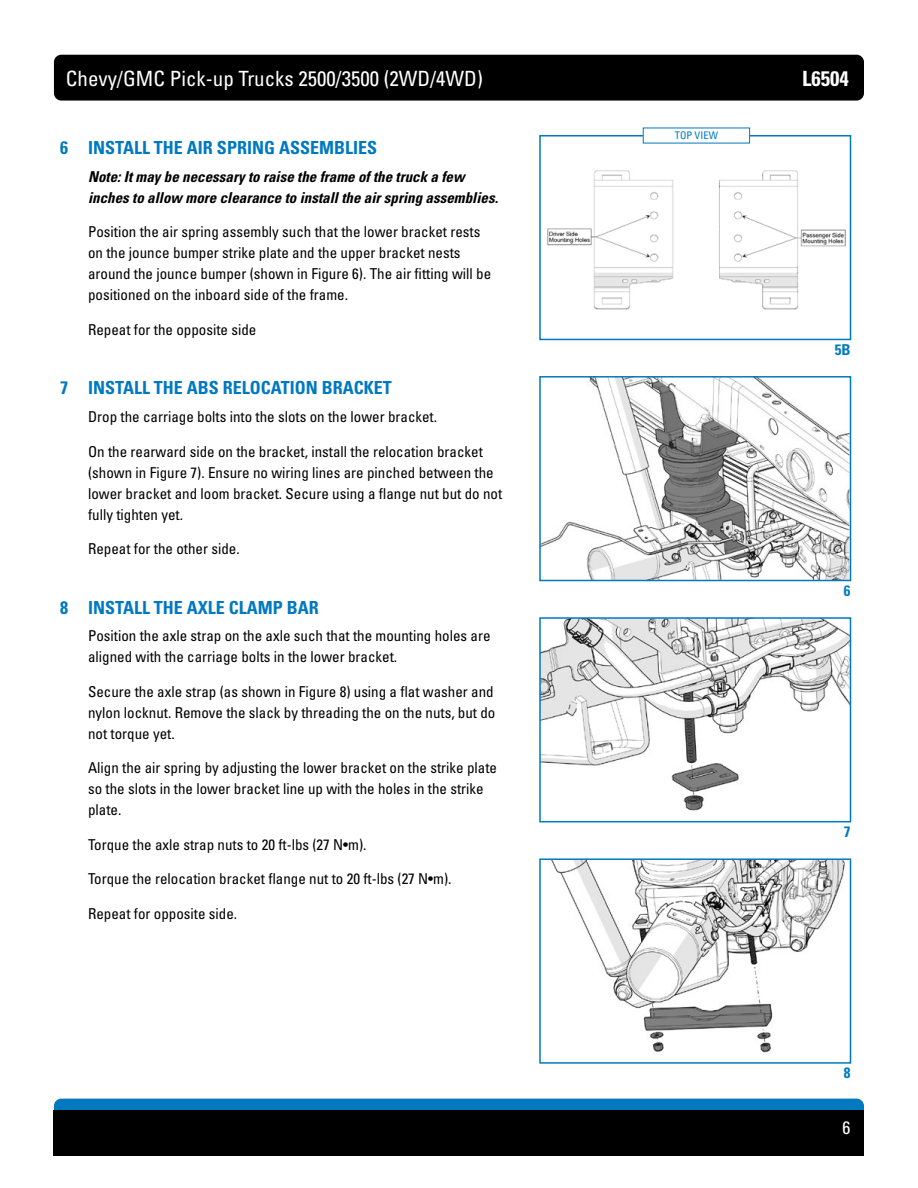
<style>
.page{position:relative;width:918px;height:1188px;background:#fff}
.page>*{position:absolute;margin:0;border:0;box-sizing:border-box;transform-origin:0 0}
.t1{font:condensed 21px "Univers LT Std";color:#fff}
.t2{font:700 condensed 21px "Univers LT Std";color:#fff}
.t3{font:700 condensed 18px "Univers LT Std";color:#0079c1}
.t4{font:condensed 18px "Univers LT Std";color:#fff}
.t5{font:condensed 15px/21px "Univers LT Std";color:#000}
.t6{font:italic 700 condensed 15px/21px "Univers LT Std";color:#000}
.t7{font:700 condensed 15px "Univers LT Std";color:#0079c1}
.t8{font:condensed 10.5px "Univers LT Std";color:#0079c1}
</style>
<div class="page">
<div style="left:54px;top:55px;width:810px;height:46px;background:#000;border-radius:7px"></div>
<div style="left:54px;top:1099px;width:810px;height:45px;background:#0079c1;border-radius:7px"></div>
<div style="left:54px;top:1110px;width:810px;height:46px;background:#000"></div>
<img style="left:542px;top:379px;width:306px;height:199px">
<div style="left:539px;top:376px;width:312px;height:205px;border:2px solid #0079c1"></div>
<img style="left:547px;top:138px;width:299px;height:172px">
<div style="left:539px;top:135px;width:312px;height:205px;border:2px solid #0079c1"></div>
<img style="left:551px;top:861px;width:294px;height:192px">
<div style="left:539px;top:858px;width:312px;height:206px;border:2px solid #0079c1"></div>
<img style="left:542px;top:620px;width:306px;height:191px">
<div style="left:539px;top:617px;width:312px;height:205px;border:2px solid #0079c1"></div>
<div style="left:643px;top:128px;width:107px;height:15px;background:#fff"></div>
<h1 class="t1" style="left:66px;top:65px;width:419px">Chevy/GMC Pick-up Trucks 2500/3500 (2WD/4WD)</h1>
<h1 class="t2" style="left:802px;top:65px;width:48px">L6504</h1>
<p class="t3" style="left:60px;top:137px;width:319px">6 INSTALL THE AIR SPRING ASSEMBLIES</p>
<p class="t6" style="left:88px;top:166px;width:411px">Note: It may be necessary to raise the frame of the truck a few inches to allow more clearance to install the air spring assemblies.</p>
<p class="t5" style="left:88px;top:221px;width:405px">Position the air spring assembly such that the lower bracket rests on the jounce bumper strike plate and the upper bracket nests around the jounce bumper (shown in Figure 6). The air fitting will be positioned on the inboard side of the frame.</p>
<p class="t5" style="left:88px;top:319px;width:170px">Repeat for the opposite side</p>
<p class="t3" style="left:60px;top:377px;width:333px">7 INSTALL THE ABS RELOCATION BRACKET</p>
<p class="t5" style="left:88px;top:406px;width:351px">Drop the carriage bolts into the slots on the lower bracket.</p>
<p class="t5" style="left:88px;top:441px;width:416px">On the rearward side on the bracket, install the relocation bracket (shown in Figure 7). Ensure no wiring lines are pinched between the lower bracket and loom bracket. Secure using a flange nut but do not fully tighten yet.</p>
<p class="t5" style="left:88px;top:538px;width:153px">Repeat for the other side.</p>
<p class="t3" style="left:60px;top:596px;width:260px">8 INSTALL THE AXLE CLAMP BAR</p>
<p class="t5" style="left:88px;top:625px;width:404px">Position the axle strap on the axle such that the mounting holes are aligned with the carriage bolts in the lower bracket.</p>
<p class="t5" style="left:88px;top:681px;width:409px;text-align:justify">Secure the axle strap (as shown in Figure 8) using a flat washer and nylon locknut. Remove the slack by threading the on the nuts, but do not torque yet.</p>
<p class="t5" style="left:88px;top:757px;width:411px">Align the air spring by adjusting the lower bracket on the strike plate so the slots in the lower bracket line up with the holes in the strike plate.</p>
<p class="t5" style="left:88px;top:834px;width:280px">Torque the axle strap nuts to 20 ft-lbs (27 N•m).</p>
<p class="t5" style="left:88px;top:868px;width:365px">Torque the relocation bracket flange nut to 20 ft-lbs (27 N•m).</p>
<p class="t5" style="left:88px;top:903px;width:151px">Repeat for opposite side.</p>
<p class="t8" style="left:675px;top:129px;width:45px">TOP VIEW</p>
<p class="t7" style="left:835px;top:340px;width:17px">5B</p>
<p class="t7" style="left:844px;top:581px;width:8px">6</p>
<p class="t7" style="left:844px;top:822px;width:8px">7</p>
<p class="t7" style="left:844px;top:1064px;width:8px">8</p>
<p class="t4" style="left:843px;top:1116px;width:9px">6</p>
</div>
